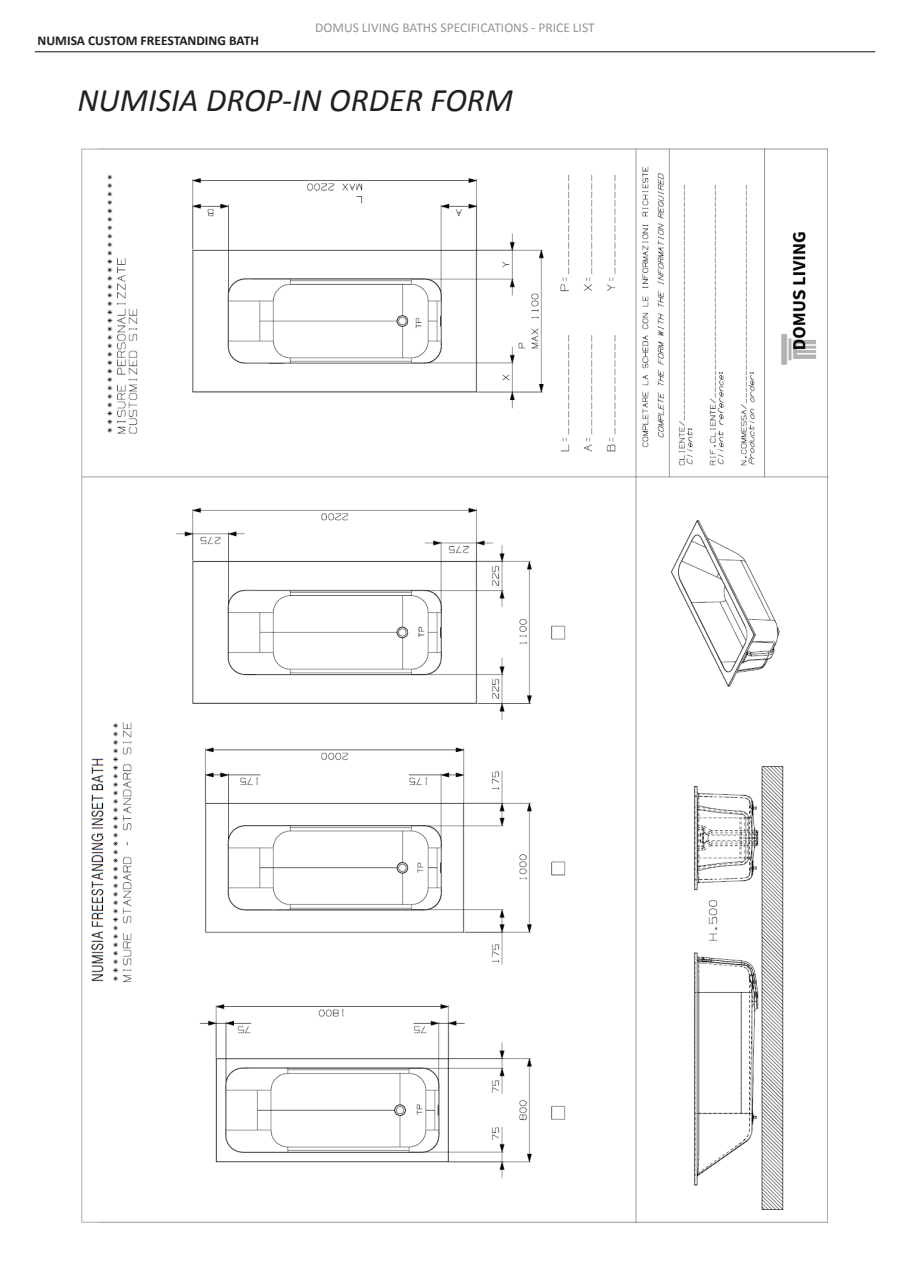
<style>
.page{position:relative;width:910px;height:1280px;background:#fff}
.page>*{position:absolute;margin:0;border:0;box-sizing:border-box;transform-origin:0 0}
.t1{font:italic 33px "Calibri";color:#231f20}
.t2{font:13.5px "Calibri";color:#939598}
.t3{font:700 13.5px "Calibri";color:#231f20}
</style>
<div class="page">
<hr style="left:35px;top:51px;width:840px;height:1px;background:#231f20">
<img style="left:81px;top:148px;width:747px;height:1075px">
<p class="t3" style="left:38px;top:32px;width:223px">NUMISA CUSTOM FREESTANDING BATH</p>
<p class="t2" style="left:315px;top:19px;width:281px">DOMUS LIVING BATHS SPECIFICATIONS - PRICE LIST</p>
<h1 class="t1" style="left:77px;top:77px;width:437px">NUMISIA DROP-IN ORDER FORM</h1>
</div>
